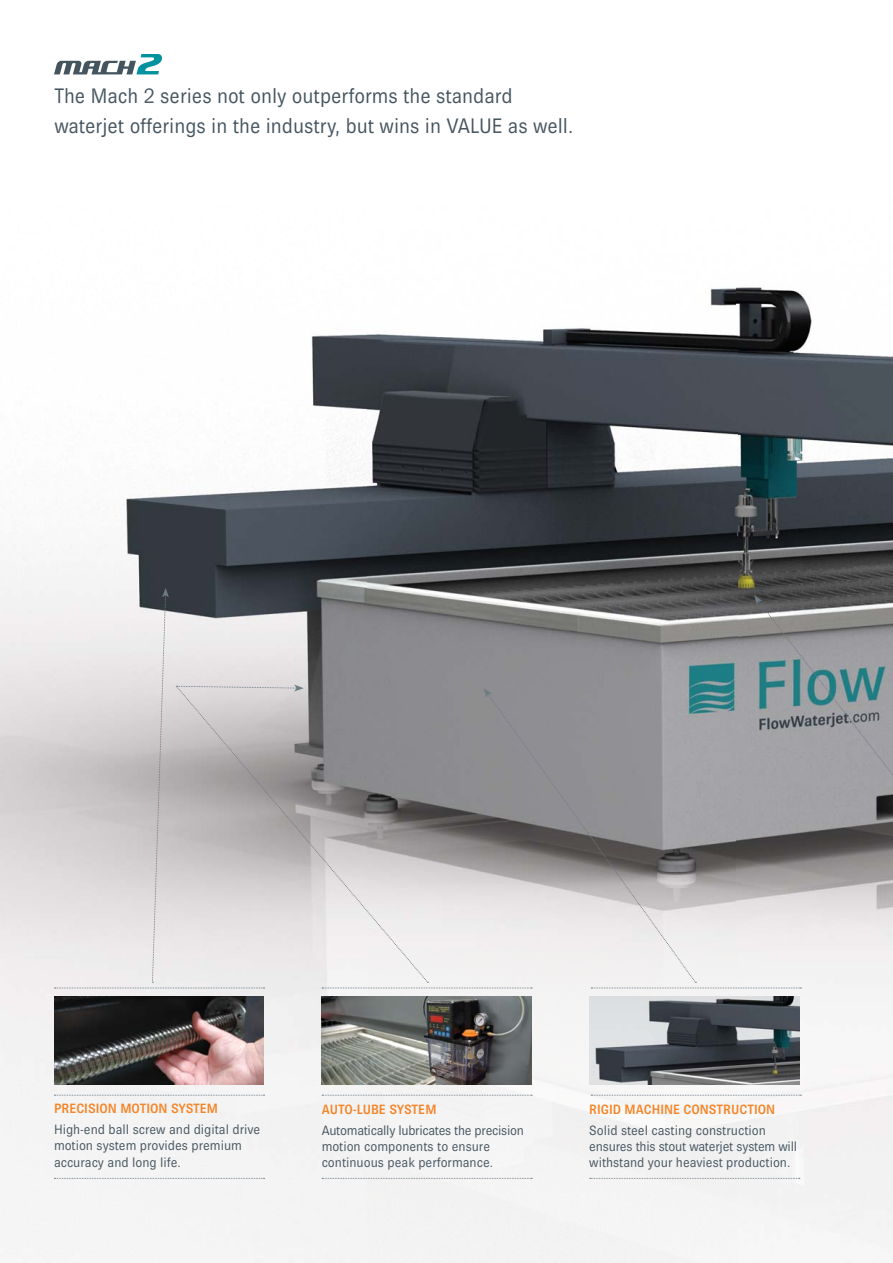
<style>
.page{position:relative;width:893px;height:1263px;background:#fff}
.page>*{position:absolute;margin:0;border:0;box-sizing:border-box;transform-origin:0 0}
.t1{font:300 21px/29.8px "Brown";color:#455560}
.t2{font:300 13.5px/16.2px "Brown";color:#455560}
.t3{font:500 13.5px "Brown";color:#f58426}
</style>
<div class="page">
<img style="left:0;top:74px;width:893px;height:1189px">
<svg style="left:54px;top:54px;width:108px;height:20px"></svg>
<svg style="left:487px;top:693px;width:208px;height:289px;background:#aba9ab"></svg>
<svg style="left:484px;top:688px;width:8px;height:10px"></svg>
<svg style="left:758px;top:600px;width:135px;height:382px;background:#a3a5a7"></svg>
<svg style="left:754px;top:595px;width:9px;height:10px"></svg>
<img style="left:322px;top:997px;width:210px;height:87px">
<svg style="left:304px;top:686px;width:124px;height:296px;background:#b2b0b2"></svg>
<svg style="left:322px;top:982px;width:210px;height:6px"></svg>
<svg style="left:322px;top:1095px;width:210px;height:1px"></svg>
<svg style="left:322px;top:1178px;width:210px;height:1px"></svg>
<img style="left:54px;top:997px;width:210px;height:87px">
<svg style="left:54px;top:588px;width:250px;height:400px;background:#d0cdce"></svg>
<svg style="left:54px;top:1095px;width:211px;height:1px"></svg>
<svg style="left:54px;top:1178px;width:211px;height:1px"></svg>
<img style="left:589px;top:997px;width:210px;height:87px">
<svg style="left:591px;top:982px;width:210px;height:6px"></svg>
<svg style="left:591px;top:1095px;width:210px;height:1px"></svg>
<svg style="left:590px;top:1178px;width:210px;height:1px"></svg>
<h1 class="t1" style="left:54px;top:83px;width:520px">The Mach 2 series not only outperforms the standard waterjet offerings in the industry, but wins in VALUE as well.</h1>
<p class="t3" style="left:54px;top:1104px;width:166px">PRECISION MOTION SYSTEM</p>
<p class="t2" style="left:54px;top:1123px;width:208px">High-end ball screw and digital drive motion system provides premium accuracy and long life.</p>
<p class="t3" style="left:322px;top:1104px;width:116px">AUTO-LUBE SYSTEM</p>
<p class="t2" style="left:322px;top:1123px;width:204px">Automatically lubricates the precision motion components to ensure continuous peak performance.</p>
<p class="t3" style="left:589px;top:1104px;width:187px">RIGID MACHINE CONSTRUCTION</p>
<p class="t2" style="left:589px;top:1123px;width:209px">Solid steel casting construction ensures this stout waterjet system will withstand your heaviest production.</p>
</div>
